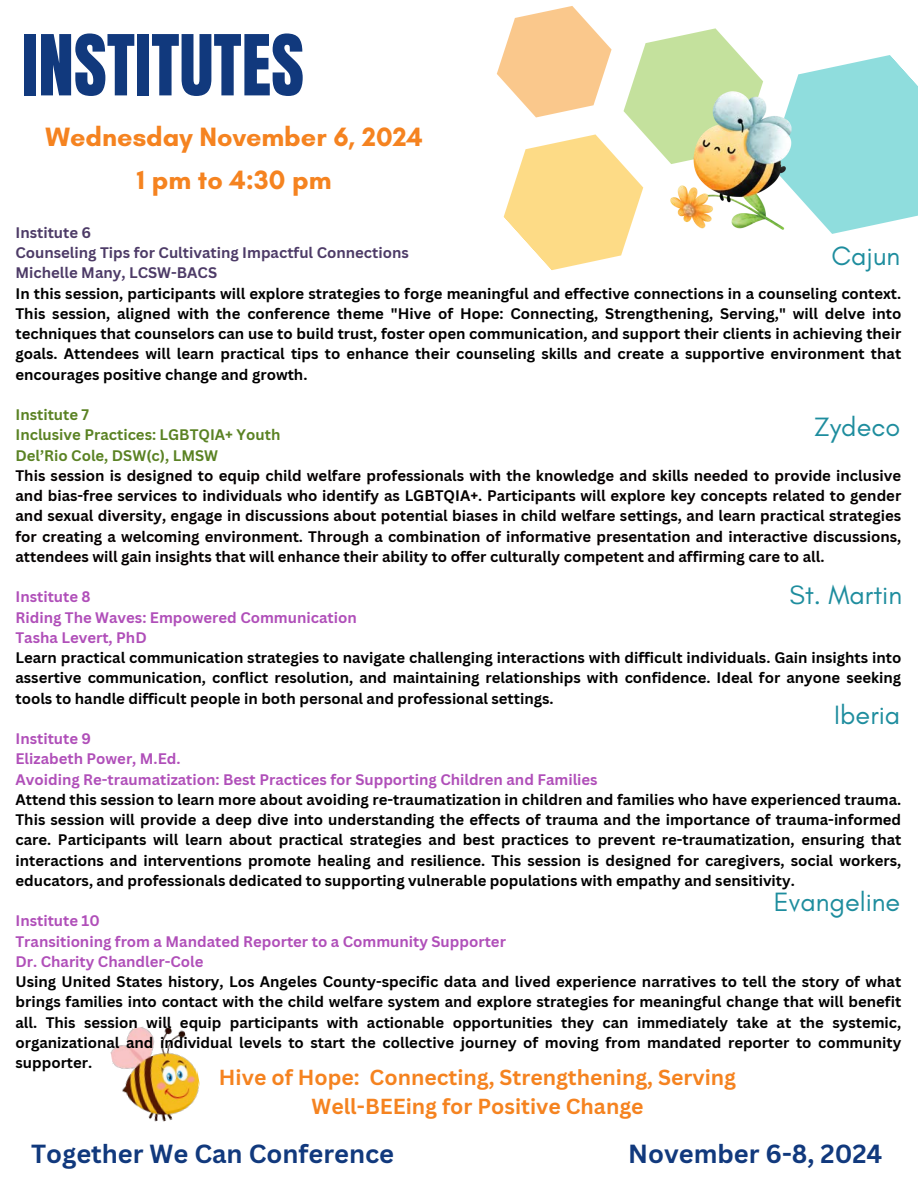
<style>
.page{position:relative;width:918px;height:1188px;background:#fff}
.page>*{position:absolute;margin:0;border:0;box-sizing:border-box;transform-origin:0 0}
.t1{font:71.4px "Anton";color:#11397d}
.t2{font:27px "Glacial Indifference";color:#1e8d9e}
.t3{font:700 27px "Glacial Indifference";color:#f58320}
.t4{font:700 25.5px "Canva Sans";color:#11397d}
.t5{font:700 21.15px/29.2px "Canva Sans";color:#f58320;text-align:center}
.t6{font:700 14.85px/20.2px "Canva Sans";color:#000;text-align:justify}
.t7{font:700 14.85px/20.2px "Canva Sans";color:#050000;text-align:justify}
.t8{font:700 14.85px "Canva Sans";color:#b04fb9}
.t9{font:700 14.85px "Canva Sans";color:#4d3b67}
.t10{font:700 14.85px "Canva Sans";color:#5a8223}
</style>
<div class="page">
<svg style="left:496px;top:6px;width:242px;height:264px"></svg>
<svg style="left:738px;top:53px;width:180px;height:181px;fill:#8fdddd"></svg>
<img style="left:110px;top:1026px;width:90px;height:96px">
<img style="left:671px;top:92px;width:120px;height:137px">
<p class="t1" style="left:22px;top:14px;width:283px">INSTITUTES</p>
<p class="t3" style="left:46px;top:120px;width:379px">Wednesday November 6, 2024</p>
<h3 class="t3" style="left:137px;top:163px;width:196px">1 pm to 4:30 pm</h3>
<p class="t9" style="left:16px;top:222px;width:77px">Institute 6</p>
<h1 class="t9" style="left:16px;top:242px;width:395px">Counseling Tips for Cultivating Impactful Connections</h1>
<h2 class="t9" style="left:16px;top:262px;width:203px">Michelle Many, LCSW-BACS</h2>
<h2 class="t6" style="left:16px;top:283px;width:887px">In this session, participants will explore strategies to forge meaningful and effective connections in a counseling context.<br>This session, aligned with the conference theme "Hive of Hope: Connecting, Strengthening, Serving," will delve into techniques that counselors can use to build trust, foster open communication, and support their clients in achieving their goals. Attendees will learn practical tips to enhance their counseling skills and create a supportive environment that encourages positive change and growth.</h2>
<p class="t10" style="left:16px;top:404px;width:75px">Institute 7</p>
<p class="t10" style="left:16px;top:424px;width:266px">Inclusive Practices: LGBTQIA+ Youth</p>
<p class="t10" style="left:16px;top:445px;width:204px">Del’Rio Cole, DSW(c), LMSW</p>
<p class="t7" style="left:16px;top:465px;width:887px">This session is designed to equip child welfare professionals with the knowledge and skills needed to provide inclusive and bias-free services to individuals who identify as LGBTQIA+. Participants will explore key concepts related to gender and sexual diversity, engage in discussions about potential biases in child welfare settings, and learn practical strategies for creating a welcoming environment. Through a combination of informative presentation and interactive discussions, attendees will gain insights that will enhance their ability to offer culturally competent and affirming care to all.</p>
<p class="t8" style="left:16px;top:586px;width:77px">Institute 8</p>
<p class="t8" style="left:16px;top:607px;width:343px">Riding The Waves: Empowered Communication</p>
<p class="t8" style="left:16px;top:627px;width:133px">Tasha Levert, PhD</p>
<p class="t6" style="left:16px;top:647px;width:887px">Learn practical communication strategies to navigate challenging interactions with difficult individuals. Gain insights into assertive communication, conflict resolution, and maintaining relationships with confidence. Ideal for anyone seeking tools to handle difficult people in both personal and professional settings.</p>
<p class="t8" style="left:16px;top:728px;width:77px">Institute 9</p>
<p class="t8" style="left:16px;top:748px;width:167px">Elizabeth Power, M.Ed.</p>
<p class="t8" style="left:16px;top:769px;width:584px">Avoiding Re-traumatization: Best Practices for Supporting Children and Families</p>
<p class="t6" style="left:16px;top:789px;width:887px">Attend this session to learn more about avoiding re-traumatization in children and families who have experienced trauma.<br>This session will provide a deep dive into understanding the effects of trauma and the importance of trauma-informed care. Participants will learn about practical strategies and best practices to prevent re-traumatization, ensuring that interactions and interventions promote healing and resilience. This session is designed for caregivers, social workers, educators, and professionals dedicated to supporting vulnerable populations with empathy and sensitivity.</p>
<p class="t8" style="left:16px;top:910px;width:86px">Institute 10</p>
<p class="t8" style="left:16px;top:931px;width:492px">Transitioning from a Mandated Reporter to a Community Supporter</p>
<p class="t8" style="left:16px;top:951px;width:190px">Dr. Charity Chandler-Cole</p>
<p class="t6" style="left:16px;top:971px;width:887px">Using United States history, Los Angeles County-specific data and lived experience narratives to tell the story of what brings families into contact with the child welfare system and explore strategies for meaningful change that will benefit all. This session will equip participants with actionable opportunities they can immediately take at the systemic, organizational and individual levels to start the collective journey of moving from mandated reporter to community supporter.</p>
<h3 class="t2" style="left:831px;top:240px;width:70px">Cajun</h3>
<h3 class="t2" style="left:814px;top:410px;width:88px">Zydeco</h3>
<h3 class="t2" style="left:790px;top:578px;width:114px">St. Martin</h3>
<h3 class="t2" style="left:834px;top:698px;width:68px">Iberia</h3>
<p class="t2" style="left:774px;top:885px;width:128px">Evangeline</p>
<h4 class="t5" style="left:219px;top:1062px;width:519px">Hive of Hope: Connecting, Strengthening, Serving<br>Well-BEEing for Positive Change</h4>
<p class="t4" style="left:31px;top:1135px;width:365px">Together We Can Conference</p>
<p class="t4" style="left:628px;top:1135px;width:256px">November 6-8, 2024</p>
</div>
